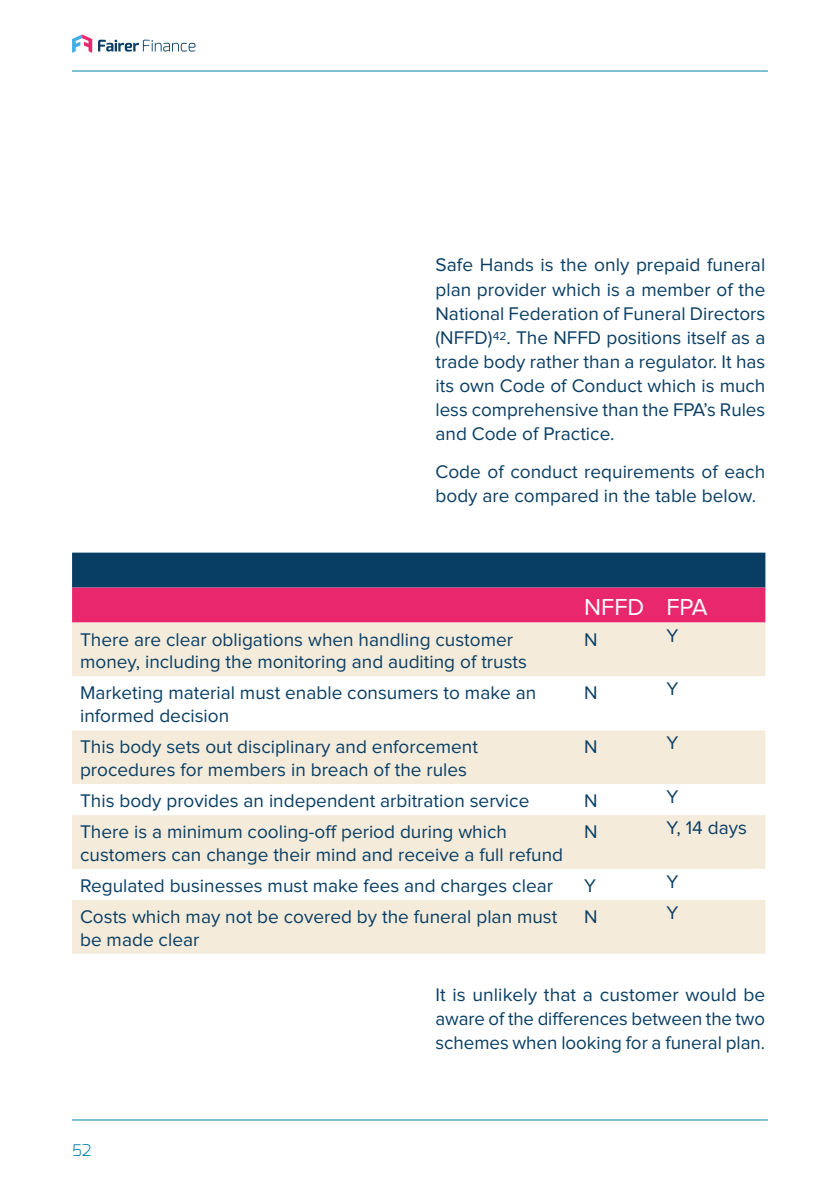
<style>
.page{position:relative;width:840px;height:1191px;background:#fff}
.page>*{position:absolute;margin:0;border:0;box-sizing:border-box;transform-origin:0 0}
.t1{font:24px "Proxima Nova";color:#fff}
.t2{font:19px/24px "Proxima Nova";color:#093e64}
.t3{font:300 16px "Exo";color:#0083ad}
</style>
<div class="page">
<hr style="left:72px;top:71px;width:695px;height:1px;background:#0083ad">
<hr style="left:72px;top:1119px;width:695px;height:1px;background:#0083ad">
<svg style="left:72px;top:34px;width:20px;height:19px"></svg>
<svg style="left:98px;top:40px;width:97px;height:12px"></svg>
<svg style="left:72px;top:552px;width:693px;height:70px;background:#793569"></svg>
<div style="left:72px;top:622px;width:693px;height:331px;background:#f4ebdb"></div>
<svg style="left:72px;top:676px;width:693px;height:224px"></svg>
<p class="t2" style="left:435px;top:254px;width:331px;text-align:justify">Safe Hands is the only prepaid funeral plan provider which is a member of the National Federation of Funeral Directors (NFFD)<sup>42</sup>. The NFFD positions itself as a trade body rather than a regulator. It has its own Code of Conduct which is much less comprehensive than the FPA’s Rules and Code of Practice.</p>
<p class="t2" style="left:435px;top:460px;width:331px">Code of conduct requirements of each body are compared in the table below.</p>
<p class="t1" style="left:583px;top:595px;width:125px">NFFD FPA</p>
<p class="t2" style="left:80px;top:628px;width:448px;line-height:22.8px">There are clear obligations when handling customer money, including the monitoring and auditing of trusts</p>
<p class="t2" style="left:583px;top:628px;width:15px">N</p>
<p class="t2" style="left:666px;top:624px;width:13px">Y</p>
<p class="t2" style="left:80px;top:682px;width:457px;line-height:22.8px">Marketing material must enable consumers to make an informed decision</p>
<p class="t2" style="left:583px;top:682px;width:15px">N</p>
<p class="t2" style="left:666px;top:678px;width:13px">Y</p>
<p class="t2" style="left:80px;top:736px;width:399px;line-height:22.8px">This body sets out disciplinary and enforcement procedures for members in breach of the rules</p>
<p class="t2" style="left:583px;top:735px;width:15px">N</p>
<p class="t2" style="left:666px;top:731px;width:13px">Y</p>
<p class="t2" style="left:80px;top:789px;width:450px">This body provides an independent arbitration service</p>
<p class="t2" style="left:583px;top:789px;width:15px">N</p>
<p class="t2" style="left:666px;top:785px;width:13px">Y</p>
<p class="t2" style="left:80px;top:821px;width:484px;line-height:22.8px">There is a minimum cooling-off period during which customers can change their mind and receive a full refund</p>
<p class="t2" style="left:583px;top:820px;width:15px">N</p>
<p class="t2" style="left:666px;top:816px;width:82px">Y, 14 days</p>
<p class="t2" style="left:80px;top:874px;width:474px">Regulated businesses must make fees and charges clear</p>
<p class="t2" style="left:583px;top:874px;width:13px">Y</p>
<p class="t2" style="left:666px;top:870px;width:13px">Y</p>
<p class="t2" style="left:80px;top:906px;width:478px;line-height:22.8px">Costs which may not be covered by the funeral plan must be made clear</p>
<p class="t2" style="left:583px;top:905px;width:15px">N</p>
<p class="t2" style="left:666px;top:901px;width:13px">Y</p>
<p class="t3" style="left:72px;top:1139px;width:21px">52</p>
<p class="t2" style="left:435px;top:983px;width:331px;text-align:justify">It is unlikely that a customer would be aware of the differences between the two schemes when looking for a funeral plan.</p>
</div>
